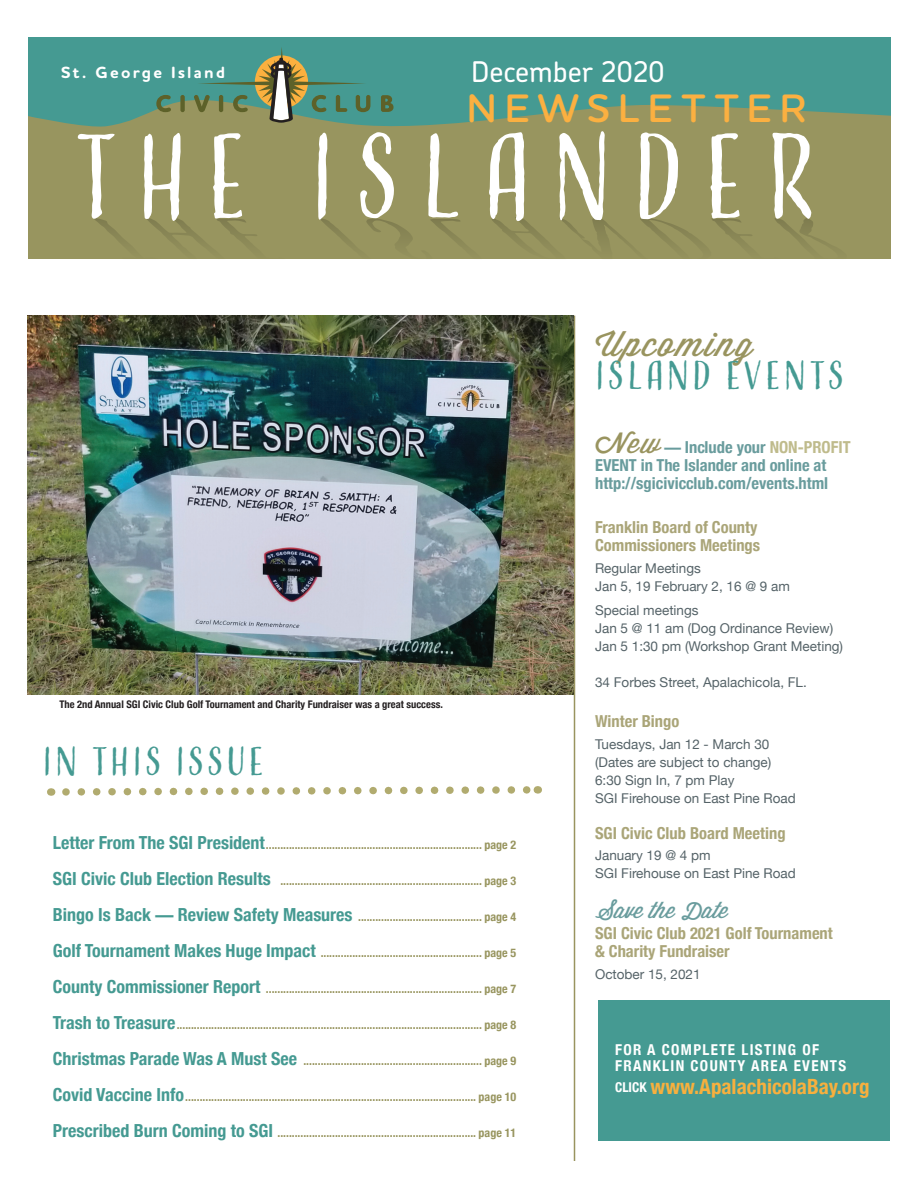
<style>
.page{position:relative;width:918px;height:1188px;background:#fff}
.page>*{position:absolute;margin:0;border:0;box-sizing:border-box;transform-origin:0 0}
.t1{font:112.05px "Adorn Condensed Sans";letter-spacing:.185em;color:#fff;scale:.9 1}
.t2{font:600 40.35px "Houschka Rounded";letter-spacing:.2em;color:#fbb041}
.t3{font:37.5px "Adorn Condensed Sans";letter-spacing:.07em;color:#459a92}
.t4{font:34.5px "Wisdom Script";letter-spacing:.08em;color:#99945f}
.t5{font:500 28.5px "Chevin Pro";color:#fff}
.t6{font:22.5px "Wisdom Script";color:#699c9d}
.t7{font:700 condensed 21px "Helvetica Neue";color:#f7b03e}
.t8{font:700 condensed 16.5px/18px "Helvetica Neue";color:#aaa578}
.t9{font:700 condensed 16.5px/18px "Helvetica Neue";color:#699c9d}
.t10{font:700 16.5px "Houschka Rounded";letter-spacing:.14em;color:#fff}
.t11{font:700 condensed 15px/16.5px "Helvetica Neue";letter-spacing:.09em;color:#fff}
.t12{font:13.5px/18px "Helvetica Neue";color:#556368}
.t13{font:700 condensed 12px "Helvetica Neue";color:#98955f}
.t14{font:700 condensed 10.5px "Helvetica Neue";color:#231f20}
.s1{font-size:18px;color:#459a92}
.s2{font-family:"Lubalin Graph Std";font-weight:600;font-stretch:normal;font-size:18px;color:#459a92}
.s3{font-family:"Wisdom Script";font-weight:400;font-stretch:normal;font-size:28.5px;color:#99945f}
.s4{font-family:"Lubalin Graph Std";font-weight:600;font-stretch:normal}
.s5{color:#bfbb8c}
.s6{font-size:13.5px;color:#fff}
</style>
<div class="page">
<div style="left:28px;top:96px;width:863px;height:163px;background:#98955f"></div>
<svg style="left:28px;top:38px;width:863px;height:89px;background:#51998a"></svg>
<svg style="left:94px;top:217px;width:163px;height:28px"></svg>
<svg style="left:319px;top:218px;width:146px;height:27px"></svg>
<svg style="left:492px;top:217px;width:338px;height:28px"></svg>
<svg style="left:156px;top:95px;width:15px;height:17px"></svg>
<div style="left:180px;top:95px;width:5px;height:17px;background:#5d6129;border-radius:2px"></div>
<svg style="left:381px;top:95px;width:13px;height:17px"></svg>
<svg style="left:194px;top:47px;width:176px;height:76px;background:#63937a"></svg>
<hr style="left:574px;top:316px;width:1px;height:845px;background:#99945f">
<div style="left:598px;top:1000px;width:292px;height:141px;background:#459a92"></div>
<svg style="left:62px;top:786px;width:476px;height:10px"></svg>
<img style="left:27px;top:315px;width:547px;height:379px">
<h3 class="t10" style="left:61px;top:61px;width:166px">St. George Island</h3>
<h3 class="t5" style="left:471px;top:53px;width:195px">December 2020</h3>
<h2 class="t2" style="left:467px;top:82px;width:341px">NEWSLETTER</h2>
<h1 class="t1" style="left:73px;top:106px;width:826px">THE ISLANDER</h1>
<p class="t14" style="left:59px;top:695px;width:385px">The 2nd Annual SGI Civic Club Golf Tournament and Charity Fundraiser was a great success.</p>
<h3 class="t3" style="left:43px;top:738px;width:223px">IN THIS ISSUE</h3>
<p class="t13" style="left:53px;top:835px;width:465px"><span class="s1">Letter From The SGI President</span>........................................................................... page 2</p>
<p class="t13" style="left:53px;top:871px;width:465px"><span class="s1">SGI Civic Club Election Results</span> ...................................................................... page 3</p>
<p class="t13" style="left:53px;top:907px;width:465px"><span class="s1">Bingo Is Back</span> <span class="s2">—</span> <span class="s1">Review Safety Measures</span> ........................................... page 4</p>
<p class="t13" style="left:53px;top:943px;width:465px"><span class="s1">Golf Tournament Makes Huge Impact</span> ........................................................ page 5</p>
<p class="t13" style="left:53px;top:979px;width:465px"><span class="s1">County Commissioner Report</span> ........................................................................... page 7</p>
<p class="t13" style="left:53px;top:1015px;width:465px"><span class="s1">Trash to Treasure</span>.......................................................................................................... page 8</p>
<p class="t13" style="left:53px;top:1051px;width:465px"><span class="s1">Christmas Parade Was A Must See</span> .............................................................. page 9</p>
<p class="t13" style="left:53px;top:1087px;width:465px"><span class="s1">Covid Vaccine Info</span>..................................................................................................... page 10</p>
<p class="t13" style="left:53px;top:1123px;width:465px"><span class="s1">Prescribed Burn Coming to SGI</span> ..................................................................... page 11</p>
<h3 class="t4" style="left:595px;top:318px;width:160px">Upcoming</h3>
<h3 class="t3" style="left:595px;top:351px;width:251px">ISLAND EVENTS</h3>
<h3 class="t9" style="left:595px;top:437px;width:257px"><span class="s3">New</span> <span class="s4">—</span> Include your <span class="s5">NON-PROFIT<br></span>EVENT in The Islander and online at http://sgicivicclub.com/events.html</h3>
<h3 class="t8" style="left:595px;top:517px;width:167px">Franklin Board of County<br>Commissioners Meetings</h3>
<p class="t12" style="left:595px;top:560px;width:196px">Regular Meetings<br>Jan 5, 19 February 2, 16 @ 9 am</p>
<p class="t12" style="left:595px;top:602px;width:250px">Special meetings<br>Jan 5 @ 11 am (Dog Ordinance Review)<br>Jan 5 1:30 pm (Workshop Grant Meeting)</p>
<p class="t12" style="left:595px;top:674px;width:213px">34 Forbes Street, Apalachicola, FL.</p>
<h3 class="t8" style="left:595px;top:711px;width:86px">Winter Bingo</h3>
<p class="t12" style="left:595px;top:735px;width:202px">Tuesdays, Jan 12 - March 30 (Dates are subject to change)<br>6:30 Sign In, 7 pm Play<br>SGI Firehouse on East Pine Road</p>
<h3 class="t8" style="left:595px;top:823px;width:192px">SGI Civic Club Board Meeting</h3>
<p class="t12" style="left:595px;top:847px;width:202px">January 19 @ 4 pm<br>SGI Firehouse on East Pine Road</p>
<h3 class="t6" style="left:595px;top:892px;width:134px">Save the Date</h3>
<h3 class="t8" style="left:595px;top:923px;width:239px">SGI Civic Club 2021 Golf Tournament &amp; Charity Fundraiser</h3>
<p class="t12" style="left:595px;top:966px;width:107px">October 15, 2021</p>
<p class="t11" style="left:615px;top:1040px;width:233px">FOR A COMPLETE LISTING OF<br>FRANKLIN COUNTY AREA EVENTS</p>
<h3 class="t7" style="left:615px;top:1069px;width:256px"><span class="s6">CLICK</span> www.ApalachicolaBay.org</h3>
</div>
